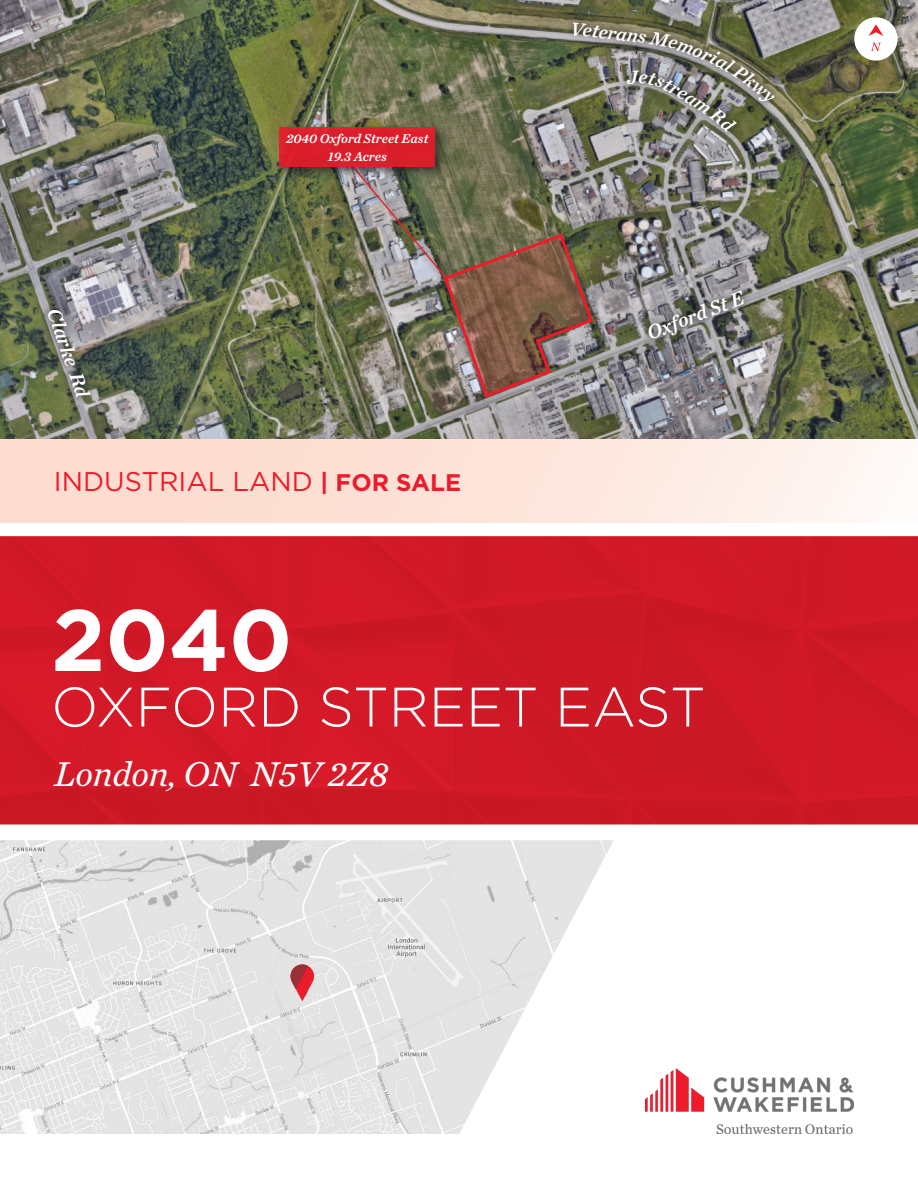
<style>
.page{position:relative;width:918px;height:1188px;background:#fff}
.page>*{position:absolute;margin:0;border:0;box-sizing:border-box;transform-origin:0 0}
.t1{font:700 87px "Gotham";color:#fff}
.t2{font:300 55.5px "Gotham";color:#fff}
.t3{font:italic 36px "Chronicle Text G2";color:#fff}
.t4{font:27px "Gotham";color:#ee1b2a}
.t5{font:italic 20.4px "Chronicle Text G2 Semi";color:#fff}
.t6{font:italic 19.5px "Chronicle Text G2 Semi";color:#fff}
.t7{font:italic 13.35px/17.9px "Chronicle Text G2 Semi";color:#fff;text-align:center}
.s1{font-weight:700;font-size:24px;color:#eb1c2c}
</style>
<div class="page">
<div style="left:0;top:536px;width:918px;height:288px;background:#d11927"></div>
<svg style="left:0;top:438px;width:918px;height:85px;background:#fbe4db"></svg>
<img style="left:645px;top:1068px;width:208px;height:66px">
<img style="left:0;top:0;width:918px;height:438px">
<div style="left:276px;top:124px;width:172px;height:55px;background:#231f20;opacity:.75"></div>
<div style="left:280px;top:127px;width:155px;height:39px;background:#db1e2a"></div>
<div style="left:854px;top:17px;width:44px;height:44px;background:#fff;border-radius:50%"></div>
<svg style="left:869px;top:24px;width:14px;height:12px"></svg>
<svg style="left:871px;top:43px;width:10px;height:8px"></svg>
<img style="left:40px;top:302px;width:58px;height:103px">
<svg style="left:641px;top:283px;width:111px;height:63px;background:#7b7b7a"></svg>
<img style="left:336px;top:147px;width:259px;height:253px">
<svg style="left:565px;top:14px;width:217px;height:95px;background:#73745a"></svg>
<svg style="left:620px;top:133px;width:124px;height:6px"></svg>
<img style="left:0;top:840px;width:614px;height:294px">
<svg style="left:291px;top:964px;width:23px;height:37px"></svg>
<img style="left:608px;top:30px;width:167px;height:103px">
<p class="t5" style="left:69px;top:303px;width:95px;rotate:71deg">Clarke Rd</p>
<p class="t7" style="left:286px;top:129px;width:144px">2040 Oxford Street East<br>19.3 Acres</p>
<p class="t4" style="left:54px;top:465px;width:409px">INDUSTRIAL LAND <span class="s1">| FOR SALE</span></p>
<p class="t6" style="left:572px;top:13px;width:39px;rotate:6deg">Vete</p>
<p class="t5" style="left:642px;top:319px;width:105px;rotate:-21deg">Oxford St E</p>
<p class="t1" style="left:51px;top:583px;width:243px">2040</p>
<p class="t2" style="left:51px;top:672px;width:656px">OXFORD STREET EAST</p>
<p class="t3" style="left:54px;top:746px;width:336px">London, ON N5V 2Z8</p>
</div>
